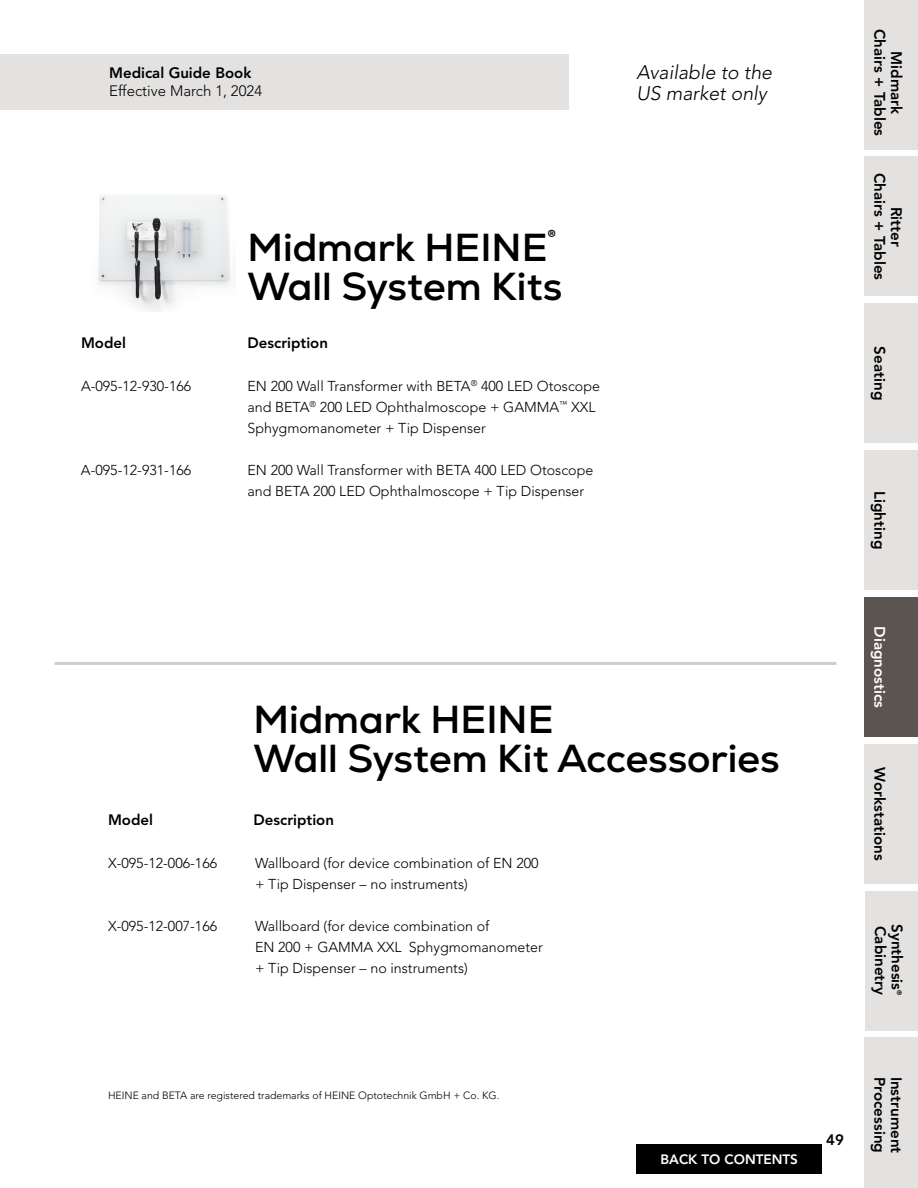
<style>
.page{position:relative;width:918px;height:1188px;background:#fff}
.page>*{position:absolute;margin:0;border:0;box-sizing:border-box;transform-origin:0 0}
.t1{font:700 39px/39px "Nexa";color:#000}
.t2{font:italic 300 19.5px/21px "Avenir LT Pro";color:#000}
.t3{font:800 15.15px/16.8px "Avenir LT Pro";color:#000;text-align:center}
.t4{font:800 15.15px "Avenir LT Pro";color:#fff}
.t5{font:800 15px "Avenir LT Pro";color:#000}
.t6{font:300 15px "Avenir LT Pro";color:#000}
.t7{font:300 14.25px/21px "Avenir LT Pro";color:#000}
.t8{font:800 13.5px "Avenir LT Pro";color:#fff}
.t9{font:300 10.5px "Avenir LT Pro";color:#000}
.t10{font:800 6.45px "Avenir LT Pro";color:#000}
</style>
<div class="page">
<div style="left:864px;top:450px;width:54px;height:140px;background:#e4e2e1"></div>
<div style="left:864px;top:597px;width:54px;height:140px;background:#5b5451"></div>
<div style="left:864px;top:744px;width:54px;height:139px;background:#e4e2e1"></div>
<div style="left:864px;top:1037px;width:54px;height:151px;background:#e4e2e1"></div>
<div style="left:864px;top:157px;width:54px;height:139px;background:#e4e2e1"></div>
<div style="left:864px;top:0;width:54px;height:149px;background:#e4e2e1"></div>
<div style="left:864px;top:304px;width:54px;height:139px;background:#e4e2e1"></div>
<div style="left:865px;top:891px;width:53px;height:139px;background:#e4e2e1"></div>
<div style="left:637px;top:1144px;width:185px;height:30px;background:#000"></div>
<div style="left:0;top:54px;width:568px;height:55px;background:#e4e2e1"></div>
<hr style="left:55px;top:662px;width:781px;height:3px;background:#cccfd2">
<img style="left:98px;top:195px;width:132px;height:116px">
<p class="t5" style="left:109px;top:64px;width:144px">Medical Guide Book</p>
<p class="t6" style="left:109px;top:82px;width:154px">Effective March 1, 2024</p>
<h2 class="t2" style="left:637px;top:63px;width:137px">Available to the<br>US market only</h2>
<h1 class="t1" style="left:247px;top:228px;width:316px">Midmark HEINE<sup>®<br></sup>Wall System Kits</h1>
<p class="t5" style="left:81px;top:333px;width:46px">Model</p>
<p class="t5" style="left:248px;top:333px;width:82px">Description</p>
<p class="t7" style="left:81px;top:376px;width:112px">A-095-12-930-166</p>
<p class="t7" style="left:247px;top:376px;width:354px">EN 200 Wall Transformer with BETA<sup>®</sup> 400 LED Otoscope and BETA<sup>®</sup> 200 LED Ophthalmoscope + GAMMA<sup>™</sup> XXL<br>Sphygmomanometer + Tip Dispenser</p>
<p class="t7" style="left:81px;top:460px;width:112px">A-095-12-931-166</p>
<p class="t7" style="left:247px;top:460px;width:347px">EN 200 Wall Transformer with BETA 400 LED Otoscope and BETA 200 LED Ophthalmoscope + Tip Dispenser</p>
<h1 class="t1" style="left:253px;top:700px;width:528px">Midmark HEINE<br>Wall System Kit Accessories</h1>
<p class="t5" style="left:108px;top:811px;width:46px">Model</p>
<p class="t5" style="left:254px;top:811px;width:82px">Description</p>
<p class="t7" style="left:108px;top:853px;width:111px">X-095-12-006-166</p>
<p class="t7" style="left:255px;top:853px;width:285px">Wallboard (for device combination of EN 200 + Tip Dispenser – no instruments)</p>
<p class="t7" style="left:108px;top:916px;width:111px">X-095-12-007-166</p>
<p class="t7" style="left:255px;top:916px;width:289px">Wallboard (for device combination of<br>EN 200 + GAMMA XXL Sphygmomanometer + Tip Dispenser – no instruments)</p>
<p class="t3" style="left:905px;top:29px;width:109px;rotate:90deg">Midmark<br>Chairs + Tables</p>
<p class="t3" style="left:905px;top:173px;width:109px;rotate:90deg">Ritter<br>Chairs + Tables</p>
<p class="t3" style="left:888px;top:346px;width:55px;rotate:90deg">Seating</p>
<p class="t3" style="left:888px;top:491px;width:60px;rotate:90deg">Lighting</p>
<p class="t4" style="left:889px;top:626px;width:83px;rotate:90deg">Diagnostics</p>
<p class="t3" style="left:888px;top:767px;width:95px;rotate:90deg">Workstations</p>
<p class="t3" style="left:905px;top:924px;width:67px;rotate:90deg">Synthesis</p>
<p class="t10" style="left:903px;top:990px;width:7px;rotate:90deg">®</p>
<p class="t3" style="left:889px;top:926px;width:71px;rotate:90deg">Cabinetry</p>
<p class="t9" style="left:108px;top:1089px;width:393px">HEINE and BETA are registered trademarks of HEINE Optotechnik GmbH + Co. KG.</p>
<p class="t8" style="left:661px;top:1152px;width:139px">BACK TO CONTENTS</p>
<p class="t5" style="left:826px;top:1131px;width:19px">49</p>
<p class="t3" style="left:888px;top:1077px;width:77px;rotate:90deg">Processing</p>
<p class="t3" style="left:905px;top:1077px;width:78px;rotate:90deg">Instrument</p>
</div>
